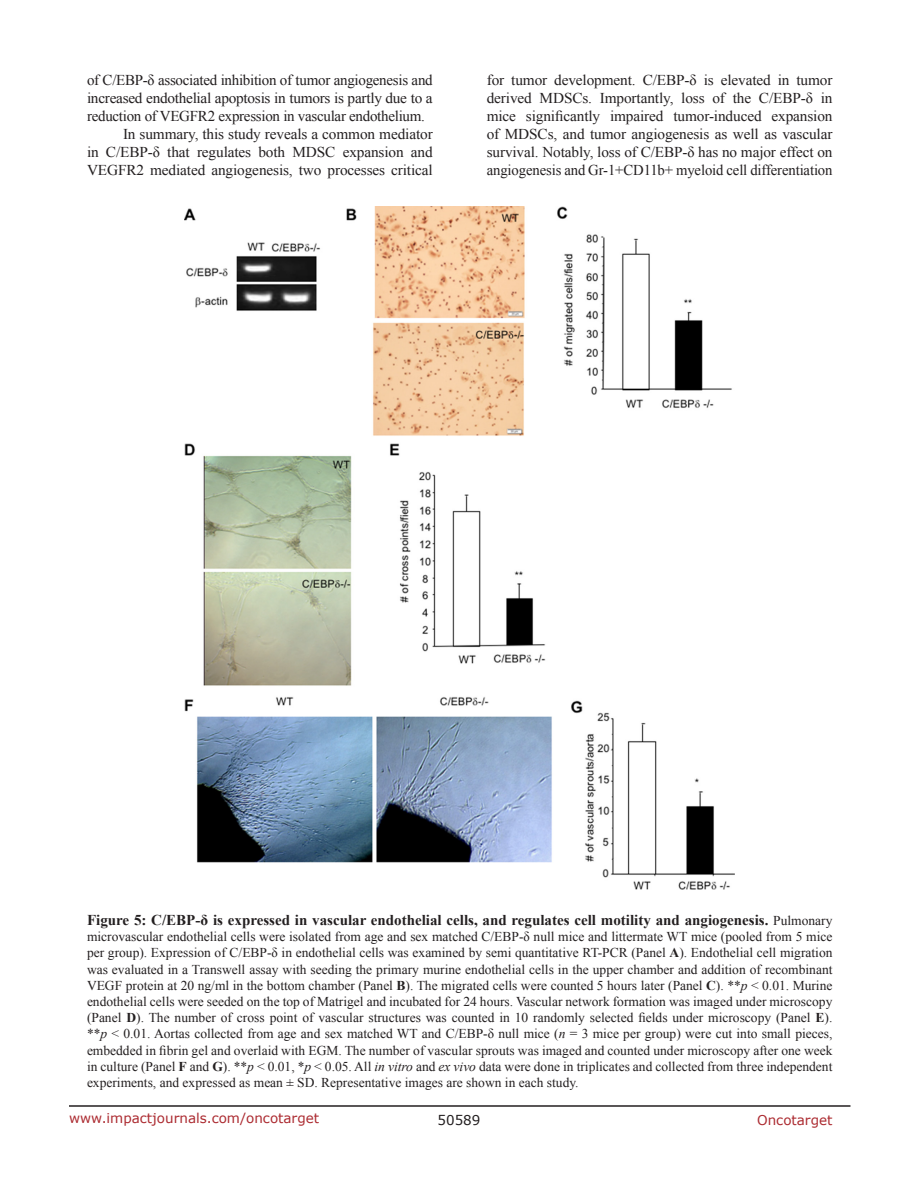
<style>
.page{position:relative;width:918px;height:1188px;background:#fff}
.page>*{position:absolute;margin:0;border:0;box-sizing:border-box;transform-origin:0 0}
.BodyText{font:15px/18px "Times New Roman";letter-spacing:-.01em;color:#231f20;text-align:justify}
.FigureText{font:700 15px "Times New Roman";color:#231f20}
.FigureText-2{font:13.5px/16.2px "Times New Roman";color:#231f20;text-align:justify}
.t1{font:13.5px "Verdana";color:#ac2b31}
.t2{font:13.5px "Verdana";color:#231f20}
.s1{font-weight:400;font-size:13.5px}
.s2{font-weight:700}
.s3{font-style:italic}
</style>
<div class="page">
<hr style="left:69px;top:1105px;width:781px;height:2px;background:#231f20">
<img style="left:185px;top:207px;width:550px;height:683px">
<p class="BodyText" style="left:87px;top:71px;width:347px">of C/EBP-δ associated inhibition of tumor angiogenesis and increased endothelial apoptosis in tumors is partly due to a reduction of VEGFR2 expression in vascular endothelium.</p>
<p class="BodyText" style="left:87px;top:125px;width:347px;text-indent:36px">In summary, this study reveals a common mediator in C/EBP-δ that regulates both MDSC expansion and VEGFR2 mediated angiogenesis, two processes critical</p>
<p class="BodyText" style="left:487px;top:71px;width:347px">for tumor development. C/EBP-δ is elevated in tumor derived MDSCs. Importantly, loss of the C/EBP-δ in mice significantly impaired tumor-induced expansion of MDSCs, and tumor angiogenesis as well as vascular survival. Notably, loss of C/EBP-δ has no major effect on angiogenesis and Gr-1+CD11b+ myeloid cell differentiation</p>
<p class="FigureText" style="left:87px;top:910px;width:747px">Figure 5: C/EBP-δ is expressed in vascular endothelial cells, and regulates cell motility and angiogenesis. <span class="s1">Pulmonary</span></p>
<p class="FigureText-2" style="left:87px;top:928px;width:747px">microvascular endothelial cells were isolated from age and sex matched C/EBP-δ null mice and littermate WT mice (pooled from 5 mice per group). Expression of C/EBP-δ in endothelial cells was examined by semi quantitative RT-PCR (Panel <span class="s2">A</span>). Endothelial cell migration was evaluated in a Transwell assay with seeding the primary murine endothelial cells in the upper chamber and addition of recombinant VEGF protein at 20 ng/ml in the bottom chamber (Panel <span class="s2">B</span>). The migrated cells were counted 5 hours later (Panel <span class="s2">C</span>). **<span class="s3">p</span> &lt; 0.01. Murine endothelial cells were seeded on the top of Matrigel and incubated for 24 hours. Vascular network formation was imaged under microscopy (Panel <span class="s2">D</span>). The number of cross point of vascular structures was counted in 10 randomly selected fields under microscopy (Panel <span class="s2">E</span>). **<span class="s3">p</span> &lt; 0.01. Aortas collected from age and sex matched WT and C/EBP-δ null mice (<span class="s3">n</span> = 3 mice per group) were cut into small pieces, embedded in fibrin gel and overlaid with EGM. The number of vascular sprouts was imaged and counted under microscopy after one week in culture (Panel <span class="s2">F</span> and <span class="s2">G</span>). **<span class="s3">p</span> &lt; 0.01, *<span class="s3">p</span> &lt; 0.05. All <span class="s3">in vitro</span> and <span class="s3">ex vivo</span> data were done in triplicates and collected from three independent experiments, and expressed as mean ± SD. Representative images are shown in each study.</p>
<p class="t1" style="left:69px;top:1109px;width:252px">www.impactjournals.com/oncotarget</p>
<p class="t2" style="left:438px;top:1111px;width:44px">50589</p>
<p class="t1" style="left:757px;top:1111px;width:77px">Oncotarget</p>
</div>
